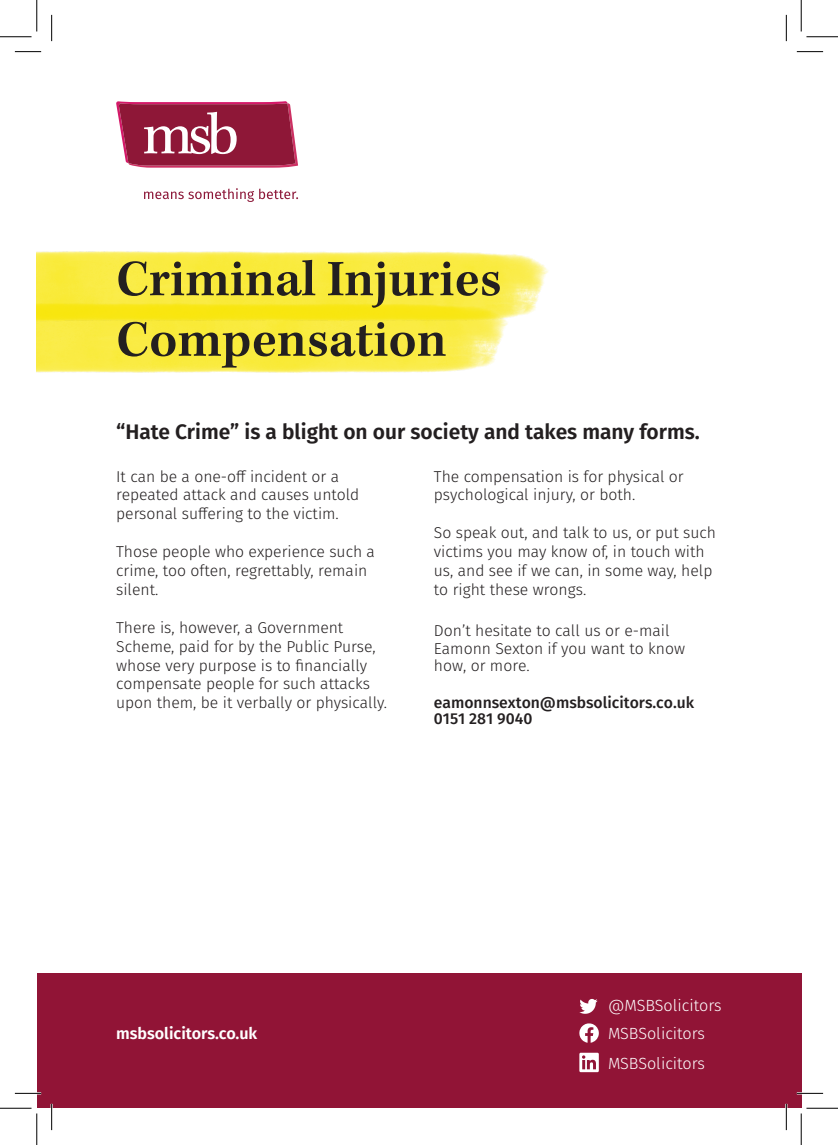
<style>
.page{position:relative;width:838px;height:1145px;background:#fff}
.page>*{position:absolute;margin:0;border:0;box-sizing:border-box;transform-origin:0 0}
.t1{font:600 52.5px "Kepler Std";color:#231f20}
.t2{font:600 21px "Fira Sans";color:#231f20}
.t3{font:300 16.1px "Fira Sans";color:#fff}
.t4{font:600 16.1px "Fira Sans";color:#fff}
.t5{font:300 15.75px/18.9px "Fira Sans";color:#231f20}
.t6{font:500 15.75px/15.9px "Fira Sans";color:#231f20}
</style>
<div class="page">
<svg style="left:116px;top:101px;width:182px;height:67px;background:#a7425f"></svg>
<svg style="left:144px;top:188px;width:154px;height:14px"></svg>
<img style="left:37px;top:329px;width:467px;height:44px">
<img style="left:37px;top:251px;width:511px;height:78px">
<div style="left:37px;top:973px;width:764px;height:135px;background:#911436"></div>
<svg style="left:579px;top:999px;width:18px;height:15px"></svg>
<svg style="left:579px;top:1023px;width:19px;height:20px"></svg>
<svg style="left:579px;top:1053px;width:19px;height:19px"></svg>
<hr style="left:15px;top:1092px;width:26px;height:2px;background:#fff">
<hr style="left:796px;top:1092px;width:27px;height:2px;background:#fff">
<hr style="left:51px;top:1104px;width:2px;height:26px;background:#fff">
<hr style="left:785px;top:1104px;width:2px;height:26px;background:#fff">
<svg style="left:15px;top:51px;width:26px;height:1px"></svg>
<svg style="left:796px;top:51px;width:27px;height:1px"></svg>
<svg style="left:15px;top:1093px;width:26px;height:1px"></svg>
<svg style="left:796px;top:1093px;width:27px;height:1px"></svg>
<svg style="left:51px;top:15px;width:1px;height:26px"></svg>
<svg style="left:51px;top:1104px;width:1px;height:26px"></svg>
<svg style="left:786px;top:15px;width:1px;height:26px"></svg>
<svg style="left:786px;top:1104px;width:1px;height:26px"></svg>
<hr style="left:0;top:36px;width:32px;height:1px;background:#000">
<hr style="left:806px;top:36px;width:31px;height:1px;background:#000">
<hr style="left:0;top:1108px;width:32px;height:1px;background:#000">
<hr style="left:806px;top:1108px;width:31px;height:1px;background:#000">
<hr style="left:36px;top:0;width:1px;height:31px;background:#000">
<hr style="left:36px;top:1113px;width:1px;height:32px;background:#000">
<hr style="left:800px;top:0;width:1px;height:31px;background:#000">
<hr style="left:800px;top:1113px;width:1px;height:32px;background:#000">
<p class="t1" style="left:116px;top:249px;width:387px">Criminal Injuries</p>
<p class="t1" style="left:116px;top:310px;width:332px">Compensation</p>
<p class="t2" style="left:116px;top:414px;width:585px">“Hate Crime” is a blight on our society and takes many forms.</p>
<p class="t5" style="left:116px;top:466px;width:245px">It can be a one-off incident or a repeated attack and causes untold personal suffering to the victim.</p>
<p class="t5" style="left:116px;top:542px;width:260px">Those people who experience such a crime, too often, regrettably, remain silent.</p>
<p class="t5" style="left:116px;top:618px;width:272px">There is, however, a Government Scheme, paid for by the Public Purse, whose very purpose is to financially compensate people for such attacks upon them, be it verbally or physically.</p>
<p class="t5" style="left:434px;top:466px;width:251px">The compensation is for physical or psychological injury, or both.</p>
<p class="t5" style="left:434px;top:523px;width:283px">So speak out, and talk to us, or put such victims you may know of, in touch with us, and see if we can, in some way, help to right these wrongs.</p>
<p class="t5" style="left:434px;top:621px;width:253px">Don’t hesitate to call us or e-mail<br>Eamonn Sexton if you want to know</p>
<p class="t5" style="left:434px;top:655px;width:97px">how, or more.</p>
<p class="t6" style="left:434px;top:694px;width:262px">eamonnsexton@msbsolicitors.co.uk<br>0151 281 9040</p>
<p class="t4" style="left:116px;top:1020px;width:143px">msbsolicitors.co.uk</p>
<p class="t3" style="left:608px;top:994px;width:115px">@MSBSolicitors</p>
<p class="t3" style="left:608px;top:1022px;width:98px">MSBSolicitors</p>
<p class="t3" style="left:608px;top:1052px;width:98px">MSBSolicitors</p>
</div>
